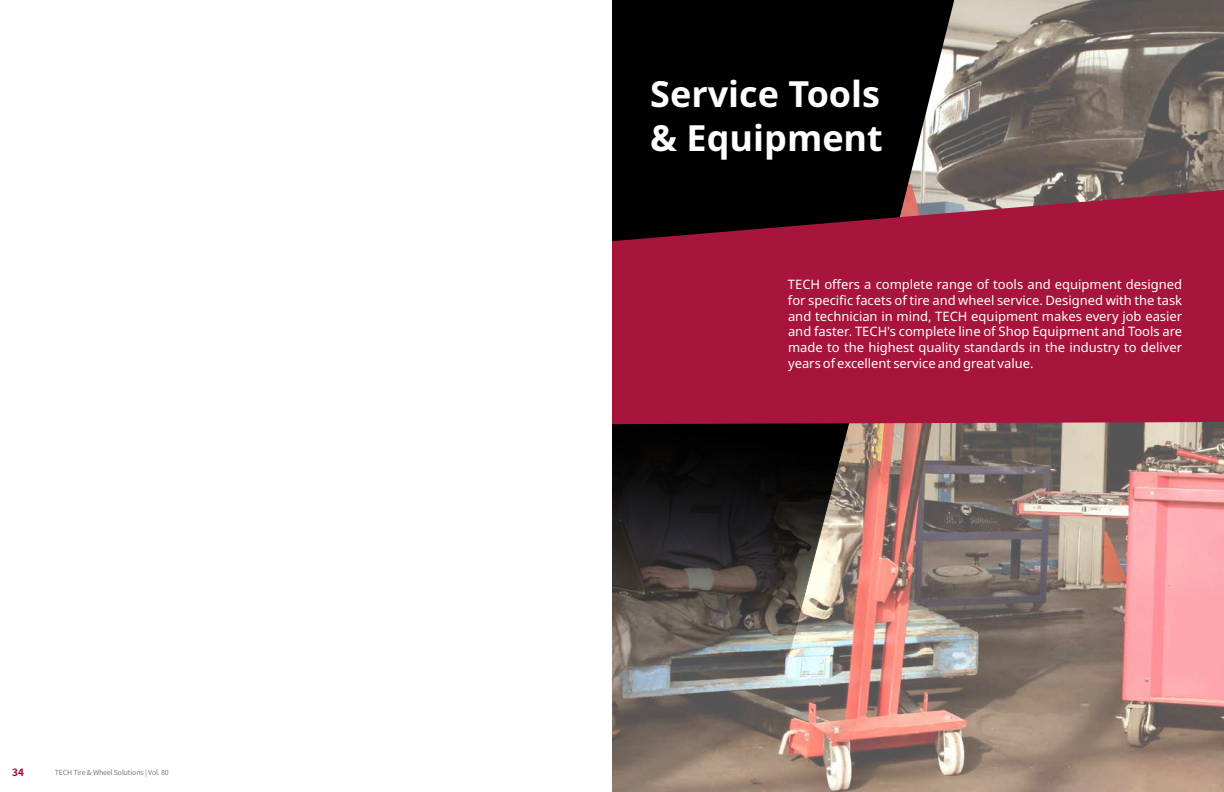
<style>
.page{position:relative;width:1224px;height:792px;background:#fff}
.page>*{position:absolute;margin:0;border:0;box-sizing:border-box;transform-origin:0 0}
.t1{font:700 36px/44.1px "Noto Sans";color:#fff}
.t2{font:13px/15.9px "Noto Sans";color:#fff;text-align:justify}
.t3{font:700 10px "Noto Sans CJ Kjp";color:#ac003d}
.t4{font:7px "Noto Sans CJ Kjp";letter-spacing:-.02em;color:#7c7c7c}
</style>
<div class="page">
<img style="left:851px;top:0;width:373px;height:792px">
<svg style="left:612px;top:424px;width:239px;height:368px;background:#605852"></svg>
<div style="left:612px;top:0;width:342px;height:190px;background:#000"></div>
<svg style="left:612px;top:190px;width:612px;height:234px;background:#99173a"></svg>
<p class="t3" style="left:12px;top:767px;width:13px">34</p>
<p class="t4" style="left:55px;top:769px;width:116px">TECH Tire &amp; Wheel Solutions | Vol. 80</p>
<h1 class="t1" style="left:650px;top:73px;width:234px">Service Tools &amp; Equipment</h1>
<p class="t2" style="left:788px;top:276px;width:396px">TECH offers a complete range of tools and equipment designed for specific facets of tire and wheel service. Designed with the task and technician in mind, TECH equipment makes every job easier and faster. TECH's complete line of Shop Equipment and Tools are made to the highest quality standards in the industry to deliver years of excellent service and great value.</p>
</div>
